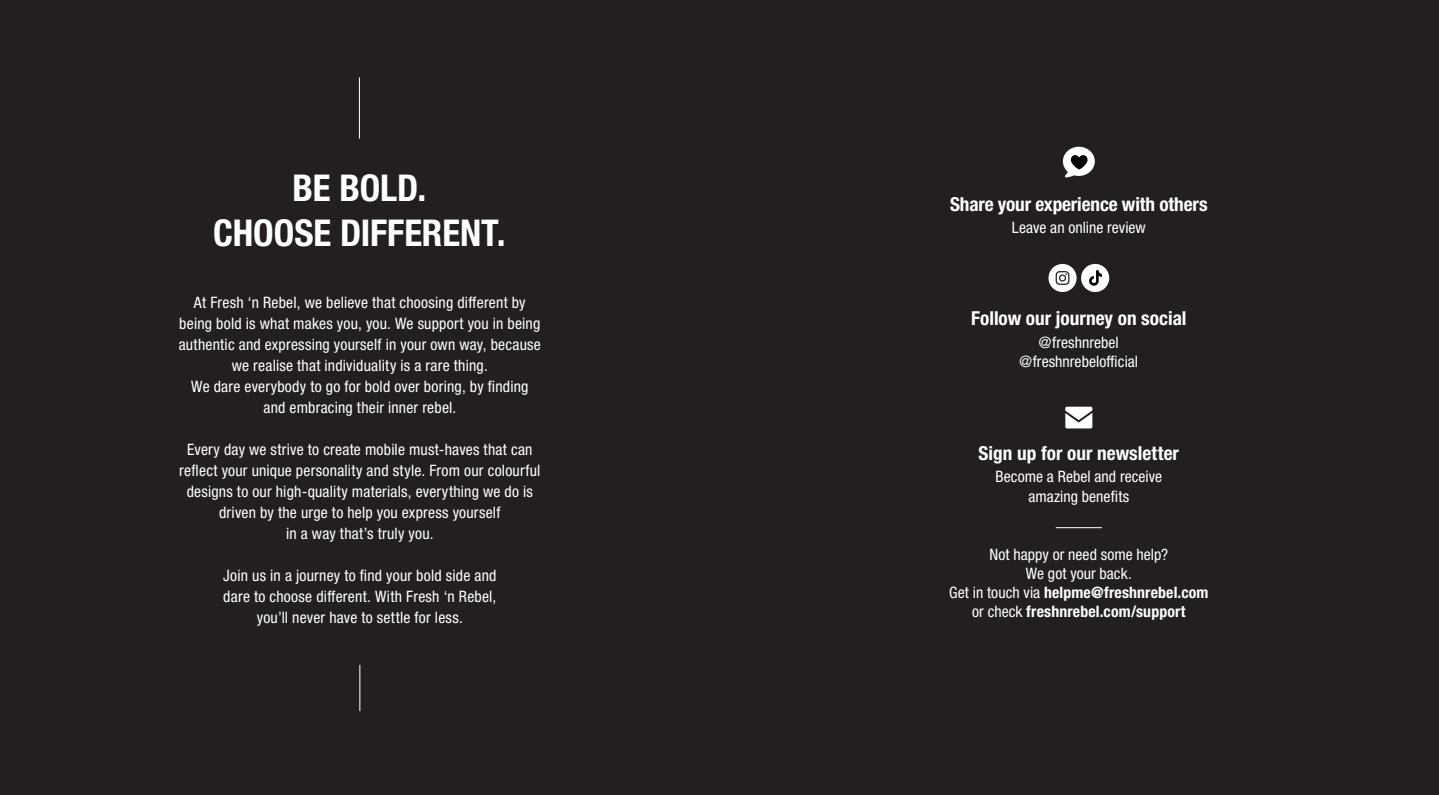
<style>
.page{position:relative;width:1439px;height:795px;background:#231f20}
.page>*{position:absolute;margin:0;border:0;box-sizing:border-box;transform-origin:0 0}
.t1{font:700 condensed 36.93px/44.3px "Helvetica Neue LTW1 G";letter-spacing:-.005em;color:#fff;text-align:center}
.t2{font:700 condensed 19.25px "Helvetica Neue LTW1 G";color:#fff}
.t3{font:condensed 15.75px/21px "Helvetica Neue LTW1 G";letter-spacing:.01em;color:#fff;text-align:center}
.s1{font-weight:700}
</style>
<div class="page">
<hr style="left:359px;top:77px;width:1px;height:62px;background:#fff">
<hr style="left:359px;top:665px;width:1px;height:46px;background:#fff">
<svg style="left:1048px;top:264px;width:28px;height:28px"></svg>
<div style="left:1081px;top:264px;width:28px;height:28px;background:#fff;border-radius:50%"></div>
<svg style="left:1089px;top:270px;width:13px;height:16px"></svg>
<svg style="left:1063px;top:147px;width:32px;height:31px"></svg>
<hr style="left:1056px;top:527px;width:46px;height:1px;background:#fff">
<svg style="left:1065px;top:407px;width:27px;height:21px"></svg>
<h1 class="t1" style="left:213px;top:166px;width:294px">BE BOLD.<br>CHOOSE DIFFERENT.</h1>
<p class="t3" style="left:179px;top:292px;width:364px">At Fresh ‘n Rebel, we believe that choosing different by being bold is what makes you, you. We support you in being authentic and expressing yourself in your own way, because we realise that individuality is a rare thing.<br>We dare everybody to go for bold over boring, by finding and embracing their inner rebel.</p>
<p class="t3" style="left:179px;top:439px;width:363px">Every day we strive to create mobile must-haves that can reflect your unique personality and style. From our colourful designs to our high-quality materials, everything we do is driven by the urge to help you express yourself<br>in a way that’s truly you.</p>
<p class="t3" style="left:223px;top:565px;width:275px">Join us in a journey to find your bold side and dare to choose different. With Fresh ‘n Rebel, you’ll never have to settle for less.</p>
<p class="t2" style="left:950px;top:192px;width:259px">Share your experience with others</p>
<p class="t3" style="left:1012px;top:217px;width:135px">Leave an online review</p>
<p class="t2" style="left:971px;top:307px;width:217px">Follow our journey on social</p>
<p class="t3" style="left:1019px;top:333px;width:120px;line-height:18.9px">@freshnrebel @freshnrebelofficial</p>
<p class="t2" style="left:978px;top:441px;width:202px">Sign up for our newsletter</p>
<p class="t3" style="left:995px;top:467px;width:168px;line-height:19.9px">Become a Rebel and receive amazing benefits</p>
<p class="t3" style="left:949px;top:545px;width:261px;line-height:18.9px">Not happy or need some help?<br>We got your back.<br>Get in touch via <span class="s1">helpme@freshnrebel.com </span>or check <span class="s1">freshnrebel.com/support</span></p>
</div>
